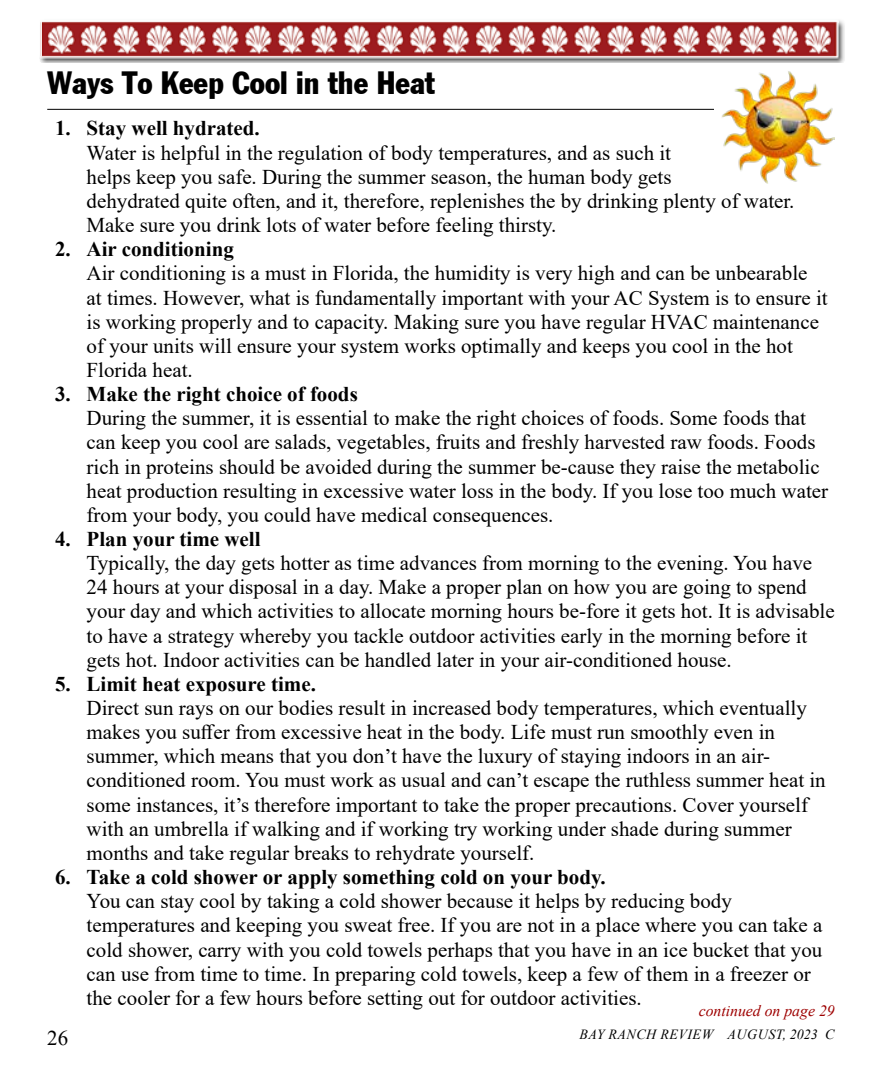
<style>
.page{position:relative;width:882px;height:1071px;background:#fff}
.page>*{position:absolute;margin:0;border:0;box-sizing:border-box;transform-origin:0 0}
.t1{font:31.5px "Franklin Gothic Condensed";color:#000}
.t2{font:21px/24.2px "Times New Roman";color:#000}
.t3{font:700 21px "Times New Roman";color:#000}
.t4{font:italic 15.75px "Times New Roman";color:#9e0000}
.t5{font:italic 14px "Times New Roman";letter-spacing:.035em;color:#000}
</style>
<div class="page">
<img style="left:40px;top:20px;width:805px;height:43px">
<hr style="left:47px;top:109px;width:667px;height:1px;background:#000">
<img style="left:722px;top:71px;width:113px;height:113px">
<h1 class="t1" style="left:47px;top:64px;width:389px">Ways To Keep Cool in the Heat</h1>
<p class="t3" style="left:55px;top:113px;width:206px">1. Stay well hydrated.</p>
<p class="t2" style="left:87px;top:140px;width:709px">Water is helpful in the regulation of body temperatures, and as such it<br>helps keep you safe. During the summer season, the human body gets<br>dehydrated quite often, and it, therefore, replenishes the by drinking plenty of water.<br>Make sure you drink lots of water before feeling thirsty.</p>
<p class="t3" style="left:55px;top:234px;width:180px">2. Air conditioning</p>
<p class="t2" style="left:87px;top:261px;width:743px">Air conditioning is a must in Florida, the humidity is very high and can be unbearable at times. However, what is fundamentally important with your AC System is to ensure it is working properly and to capacity. Making sure you have regular HVAC maintenance of your units will ensure your system works optimally and keeps you cool in the hot Florida heat.</p>
<p class="t3" style="left:55px;top:379px;width:304px">3. Make the right choice of foods</p>
<p class="t2" style="left:87px;top:405px;width:743px">During the summer, it is essential to make the right choices of foods. Some foods that can keep you cool are salads, vegetables, fruits and freshly harvested raw foods. Foods rich in proteins should be avoided during the summer be-cause they raise the metabolic heat production resulting in excessive water loss in the body. If you lose too much water from your body, you could have medical consequences.</p>
<p class="t3" style="left:55px;top:524px;width:207px">4. Plan your time well</p>
<p class="t2" style="left:87px;top:550px;width:750px">Typically, the day gets hotter as time advances from morning to the evening. You have 24 hours at your disposal in a day. Make a proper plan on how you are going to spend your day and which activities to allocate morning hours be-fore it gets hot. It is advisable to have a strategy whereby you tackle outdoor activities early in the morning before it gets hot. Indoor activities can be handled later in your air-conditioned house.</p>
<p class="t3" style="left:55px;top:669px;width:262px">5. Limit heat exposure time.</p>
<p class="t2" style="left:87px;top:695px;width:741px">Direct sun rays on our bodies result in increased body temperatures, which eventually makes you suffer from excessive heat in the body. Life must run smoothly even in summer, which means that you don’t have the luxury of staying indoors in an air&shy;conditioned room. You must work as usual and can’t escape the ruthless summer heat in some instances, it’s therefore important to take the proper precautions. Cover yourself with an umbrella if walking and if working try working under shade during summer months and take regular breaks to rehydrate yourself.</p>
<p class="t3" style="left:55px;top:862px;width:552px">6. Take a cold shower or apply something cold on your body.</p>
<p class="t2" style="left:87px;top:888px;width:737px">You can stay cool by taking a cold shower because it helps by reducing body temperatures and keeping you sweat free. If you are not in a place where you can take a cold shower, carry with you cold towels perhaps that you have in an ice bucket that you can use from time to time. In preparing cold towels, keep a few of them in a freezer or the cooler for a few hours before setting out for outdoor activities.</p>
<p class="t4" style="left:699px;top:1000px;width:138px">continued on page 29</p>
<p class="t2" style="left:47px;top:1026px;width:22px">26</p>
<p class="t5" style="left:579px;top:1024px;width:257px">BAY RANCH REVIEW AUGUST, 2023 C</p>
</div>
